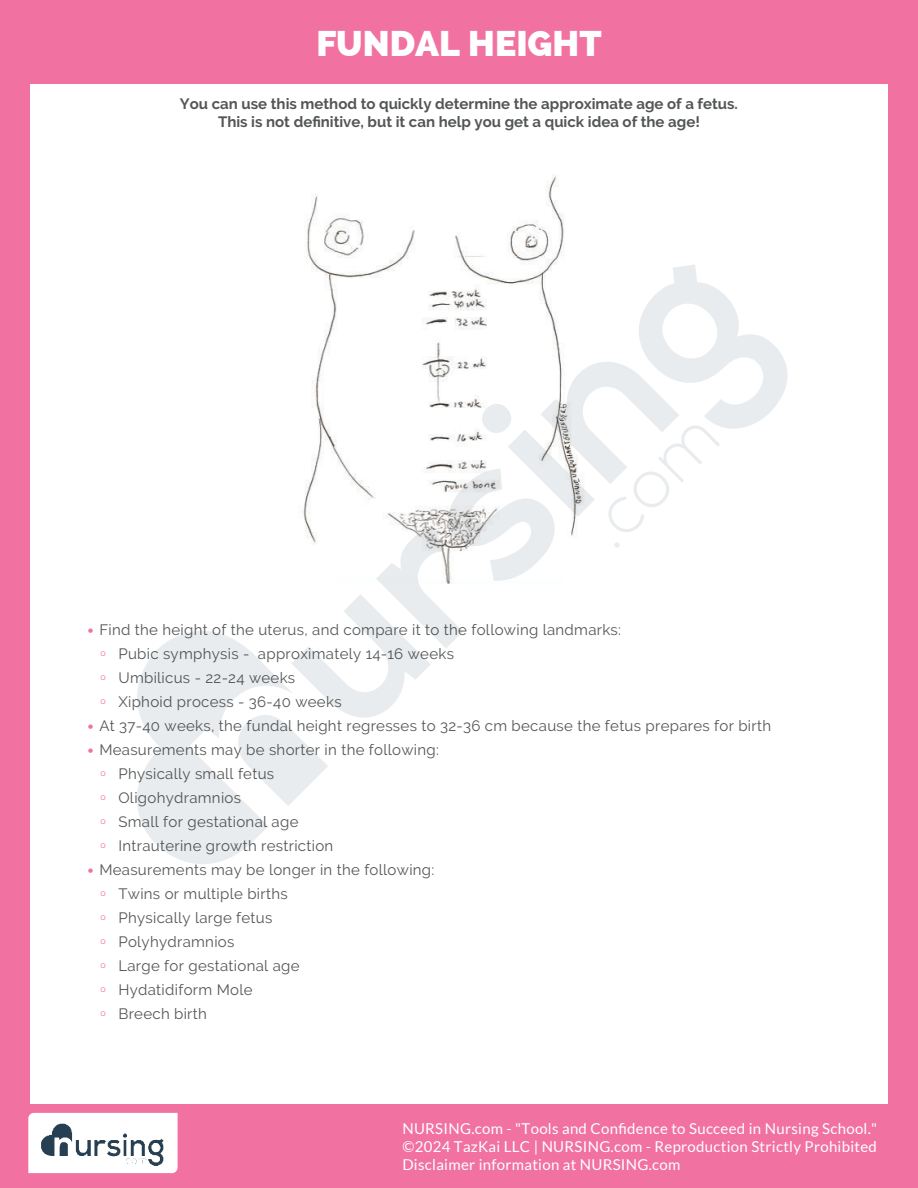
<style>
.page{position:relative;width:918px;height:1188px;background:#f172a0}
.page>*{position:absolute;margin:0;border:0;box-sizing:border-box;transform-origin:0 0}
.t1{font:800 35.7px "Raleway";color:#fff}
.t2{font:15px/24px "Raleway";letter-spacing:.02em;color:#545555}
.t3{font:15px/18px "Lato";letter-spacing:.02em;color:#fff;text-align:justify}
.t4{font:700 15px/18px "Raleway";color:#545555;text-align:center}
.s1{font-weight:700;font-size:21px;color:#f172a0}
</style>
<div class="page">
<div style="left:30px;top:84px;width:858px;height:1020px;background:#fff"></div>
<img style="left:307px;top:174px;width:258px;height:90px">
<div style="left:28px;top:1113px;width:150px;height:60px;background:#fff"></div>
<img style="left:36px;top:1118px;width:134px;height:50px">
<svg style="left:137px;top:264px;width:651px;height:600px"></svg>
<h1 class="t1" style="left:316px;top:23px;width:287px">FUNDAL HEIGHT</h1>
<p class="t4" style="left:180px;top:96px;width:560px">You can use this method to quickly determine the approximate age of a fetus.<br>This is not definitive, but it can help you get a quick idea of the age!</p>
<p class="t2" style="left:100px;top:619px;width:522px;text-indent:-14px"><span class="s1">•</span> Find the height of the uterus, and compare it to the following landmarks: <sup>o</sup> Pubic symphysis - approximately 14-16 weeks<br><sup>o</sup> Umbilicus - 22-24 weeks<br><sup>o</sup> Xiphoid process - 36-40 weeks</p>
<p class="t2" style="left:87px;top:715px;width:686px"><span class="s1">•</span> At 37-40 weeks, the fundal height regresses to 32-36 cm because the fetus prepares for birth</p>
<p class="t2" style="left:100px;top:739px;width:340px;text-indent:-14px"><span class="s1">•</span> Measurements may be shorter in the following: <sup>o</sup> Physically small fetus<br><sup>o</sup> Oligohydramnios<br><sup>o</sup> Small for gestational age<br><sup>o</sup> Intrauterine growth restriction</p>
<p class="t2" style="left:100px;top:859px;width:335px;text-indent:-14px"><span class="s1">•</span> Measurements may be longer in the following: <sup>o</sup> Twins or multiple births<br><sup>o</sup> Physically large fetus<br><sup>o</sup> Polyhydramnios<br><sup>o</sup> Large for gestational age<br><sup>o</sup> Hydatidiform Mole<br><sup>o</sup> Breech birth</p>
<p class="t3" style="left:402px;top:1120px;width:476px">NURSING.com - "Tools and Confidence to Succeed in Nursing School." ©2024 TazKai LLC | NURSING.com - Reproduction Strictly Prohibited Disclaimer information at NURSING.com</p>
</div>
